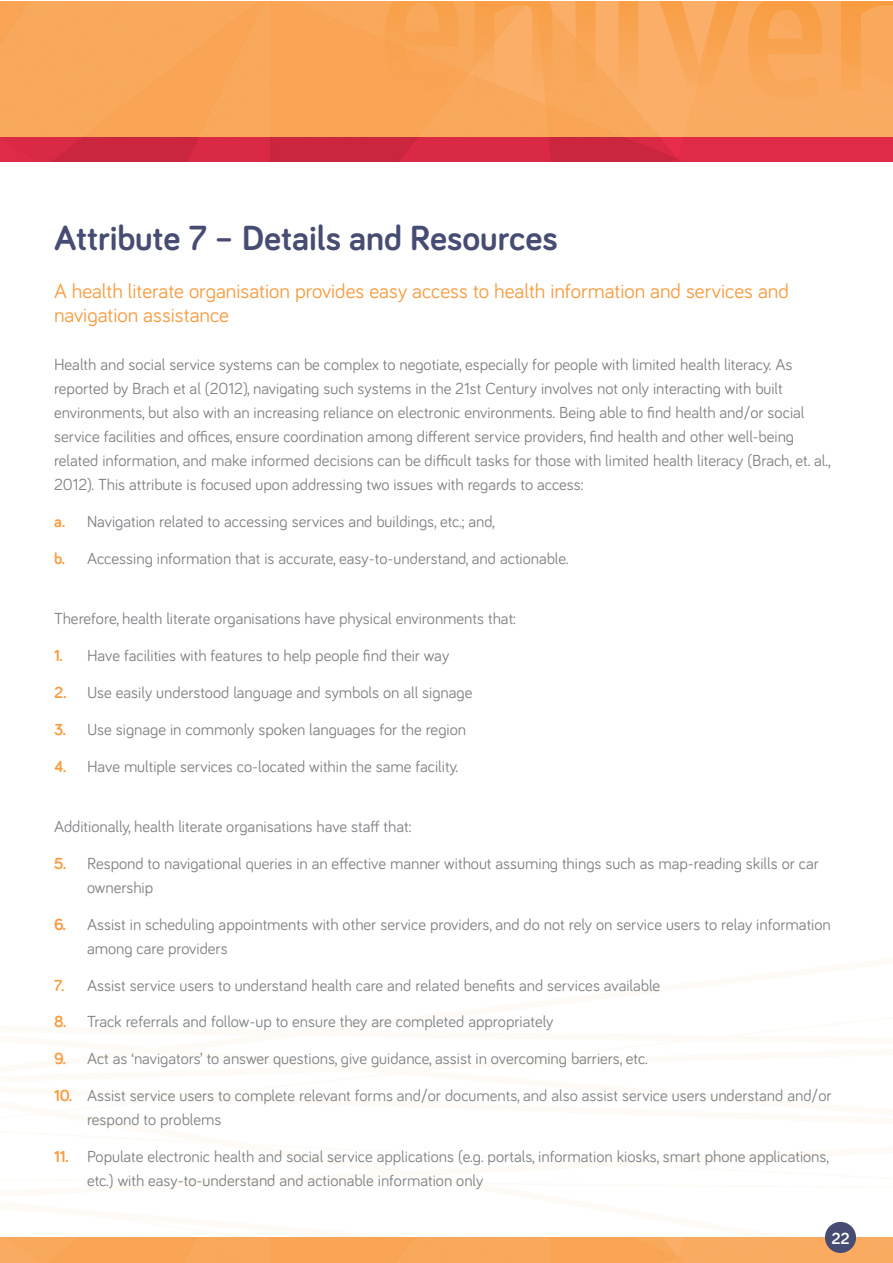
<style>
.page{position:relative;width:893px;height:1263px;background:#fff}
.page>*{position:absolute;margin:0;border:0;box-sizing:border-box;transform-origin:0 0}
.t1{font:700 36px "Bariol";color:#464c72}
.t2{font:21px/24px "Bariol";color:#f89c40}
.t3{font:16.5px/24px "Bariol";color:#808285}
.t4{font:700 16.5px "Bariol";color:#fff}
.s1{font-weight:700;color:#f89c40}
</style>
<div class="page">
<img style="left:0;top:137px;width:892px;height:25px">
<div style="left:0;top:1px;width:892px;height:136px;background:#f9a85c"></div>
<div style="left:0;top:1237px;width:892px;height:26px;background:#f9a85b"></div>
<svg style="left:576px;top:1px;width:20px;height:82px;background:#f8a452"></svg>
<svg style="left:618px;top:1px;width:20px;height:97px;background:#f8a657"></svg>
<svg style="left:655px;top:1px;width:167px;height:99px;background:#f9a759"></svg>
<svg style="left:841px;top:1px;width:51px;height:89px;background:#f8a554"></svg>
<div style="left:385px;top:1px;width:74px;height:92px;background:#f8a454"></div>
<svg style="left:474px;top:1px;width:78px;height:90px;background:#f8a85b"></svg>
<div style="left:825px;top:1222px;width:31px;height:31px;background:#464c72;border-radius:50%"></div>
<h1 class="t1" style="left:54px;top:213px;width:505px">Attribute 7 – Details and Resources</h1>
<p class="t2" style="left:54px;top:278px;width:736px">A health literate organisation provides easy access to health information and services and navigation assistance</p>
<p class="t3" style="left:54px;top:352px;width:778px">Health and social service systems can be complex to negotiate, especially for people with limited health literacy. As reported by Brach et al (2012), navigating such systems in the 21st Century involves not only interacting with built environments, but also with an increasing reliance on electronic environments. Being able to find health and/or social service facilities and offices, ensure coordination among different service providers, find health and other well-being related information, and make informed decisions can be difficult tasks for those with limited health literacy (Brach, et. al., 2012). This attribute is focused upon addressing two issues with regards to access:</p>
<p class="t3" style="left:54px;top:509px;width:442px"><span class="s1">a.</span> Navigation related to accessing services and buildings, etc.; and,</p>
<p class="t3" style="left:54px;top:545px;width:516px"><span class="s1">b.</span> Accessing information that is accurate, easy-to-understand, and actionable.</p>
<p class="t3" style="left:54px;top:606px;width:463px">Therefore, health literate organisations have physical environments that:</p>
<p class="t3" style="left:54px;top:643px;width:397px"><span class="s1">1.</span> Have facilities with features to help people find their way</p>
<p class="t3" style="left:54px;top:680px;width:420px"><span class="s1">2.</span> Use easily understood language and symbols on all signage</p>
<p class="t3" style="left:54px;top:716px;width:413px"><span class="s1">3.</span> Use signage in commonly spoken languages for the region</p>
<p class="t3" style="left:54px;top:753px;width:406px"><span class="s1">4.</span> Have multiple services co-located within the same facility.</p>
<p class="t3" style="left:54px;top:814px;width:359px">Additionally, health literate organisations have staff that:</p>
<p class="t3" style="left:87px;top:851px;width:733px;text-indent:-33px"><span class="s1">5.</span> Respond to navigational queries in an effective manner without assuming things such as map-reading skills or car ownership</p>
<p class="t3" style="left:87px;top:911px;width:745px;text-indent:-33px"><span class="s1">6.</span> Assist in scheduling appointments with other service providers, and do not rely on service users to relay information among care providers</p>
<p class="t3" style="left:54px;top:972px;width:608px"><span class="s1">7.</span> Assist service users to understand health care and related benefits and services available</p>
<p class="t3" style="left:54px;top:1009px;width:501px"><span class="s1">8.</span> Track referrals and follow-up to ensure they are completed appropriately</p>
<p class="t3" style="left:54px;top:1046px;width:595px"><span class="s1">9.</span> Act as ‘navigators’ to answer questions, give guidance, assist in overcoming barriers, etc.</p>
<p class="t3" style="left:87px;top:1082px;width:746px;text-indent:-33px"><span class="s1">10.</span> Assist service users to complete relevant forms and/or documents, and also assist service users understand and/or respond to problems</p>
<p class="t3" style="left:87px;top:1143px;width:744px;text-indent:-33px"><span class="s1">11.</span> Populate electronic health and social service applications (e.g. portals, information kiosks, smart phone applications, etc.) with easy-to-understand and actionable information only</p>
<p class="t4" style="left:831px;top:1227px;width:20px">22</p>
</div>
